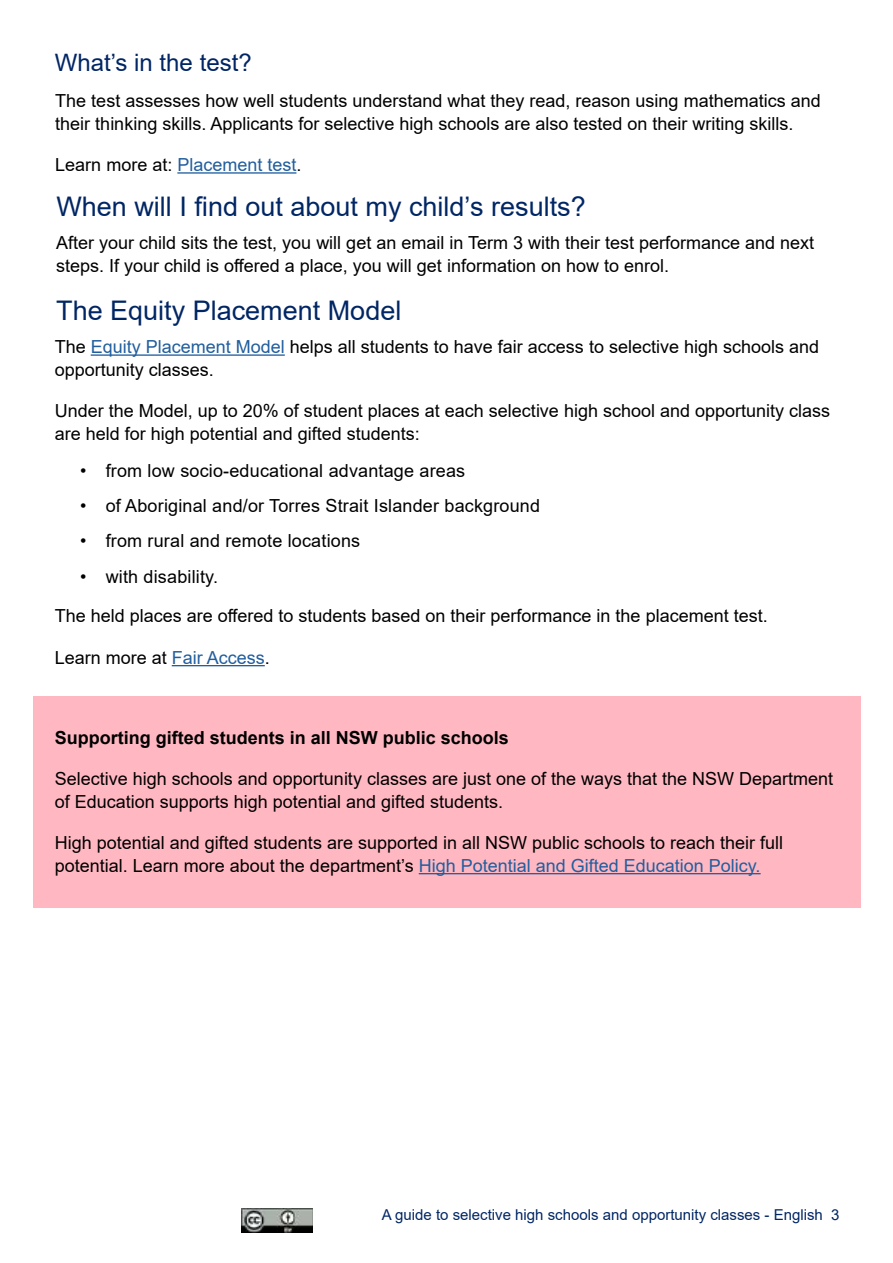
<style>
.page{position:relative;width:893px;height:1263px;background:#fff}
.page>*{position:absolute;margin:0;border:0;box-sizing:border-box;transform-origin:0 0}
.t1{font:27px "Arial";color:#002664}
.t2{font:24px "Arial";color:#002664}
.Paragraph_Style_1{font:18px/22.5px "Arial";color:#000}
.Paragraph_Style_1-2{font:700 18px "Arial";color:#000}
.t3{font:15px "Arial";color:#002664}
.s1{color:#215e9e}
</style>
<div class="page">
<hr style="left:177px;top:172px;width:119px;height:2px;background:#215e9e">
<hr style="left:91px;top:354px;width:194px;height:2px;background:#215e9e">
<hr style="left:172px;top:665px;width:93px;height:1px;background:#215e9e">
<div style="left:34px;top:697px;width:827px;height:211px;background:#ffb8c2"></div>
<hr style="left:419px;top:873px;width:342px;height:1px;background:#215e9e">
<img style="left:241px;top:1209px;width:71px;height:23px">
<h3 class="t2" style="left:55px;top:47px;width:198px">What’s in the test?</h3>
<p class="Paragraph_Style_1" style="left:55px;top:89px;width:767px">The test assesses how well students understand what they read, reason using mathematics and their thinking skills. Applicants for selective high schools are also tested on their writing skills.</p>
<p class="Paragraph_Style_1" style="left:55px;top:153px;width:248px">Learn more at: <span class="s1">Placement test</span>.</p>
<h2 class="t1" style="left:56px;top:188px;width:531px">When will I find out about my child’s results?</h2>
<p class="Paragraph_Style_1" style="left:56px;top:232px;width:759px">After your child sits the test, you will get an email in Term 3 with their test performance and next steps. If your child is offered a place, you will get information on how to enrol.</p>
<h2 class="t1" style="left:56px;top:292px;width:347px">The Equity Placement Model</h2>
<p class="Paragraph_Style_1" style="left:55px;top:335px;width:766px">The <span class="s1">Equity Placement Model</span> helps all students to have fair access to selective high schools and opportunity classes.</p>
<p class="Paragraph_Style_1" style="left:55px;top:399px;width:777px">Under the Model, up to 20% of student places at each selective high school and opportunity class are held for high potential and gifted students:</p>
<p class="Paragraph_Style_1" style="left:80px;top:459px;width:387px">• from low socio-educational advantage areas</p>
<p class="Paragraph_Style_1" style="left:80px;top:494px;width:461px">• of Aboriginal and/or Torres Strait Islander background</p>
<p class="Paragraph_Style_1" style="left:80px;top:530px;width:281px">• from rural and remote locations</p>
<p class="Paragraph_Style_1" style="left:80px;top:565px;width:139px">• with disability.</p>
<p class="Paragraph_Style_1" style="left:55px;top:604px;width:714px">The held places are offered to students based on their performance in the placement test.</p>
<p class="Paragraph_Style_1" style="left:55px;top:646px;width:217px">Learn more at <span class="s1">Fair Access</span>.</p>
<p class="Paragraph_Style_1-2" style="left:55px;top:725px;width:456px">Supporting gifted students in all NSW public schools</p>
<p class="Paragraph_Style_1" style="left:55px;top:767px;width:780px">Selective high schools and opportunity classes are just one of the ways that the NSW Department of Education supports high potential and gifted students.</p>
<p class="Paragraph_Style_1" style="left:55px;top:831px;width:730px">High potential and gifted students are supported in all NSW public schools to reach their full potential. Learn more about the department’s <span class="s1">High Potential and Gifted Education Policy.</span></p>
<p class="t3" style="left:382px;top:1204px;width:459px">A guide to selective high schools and opportunity classes - English 3</p>
</div>
